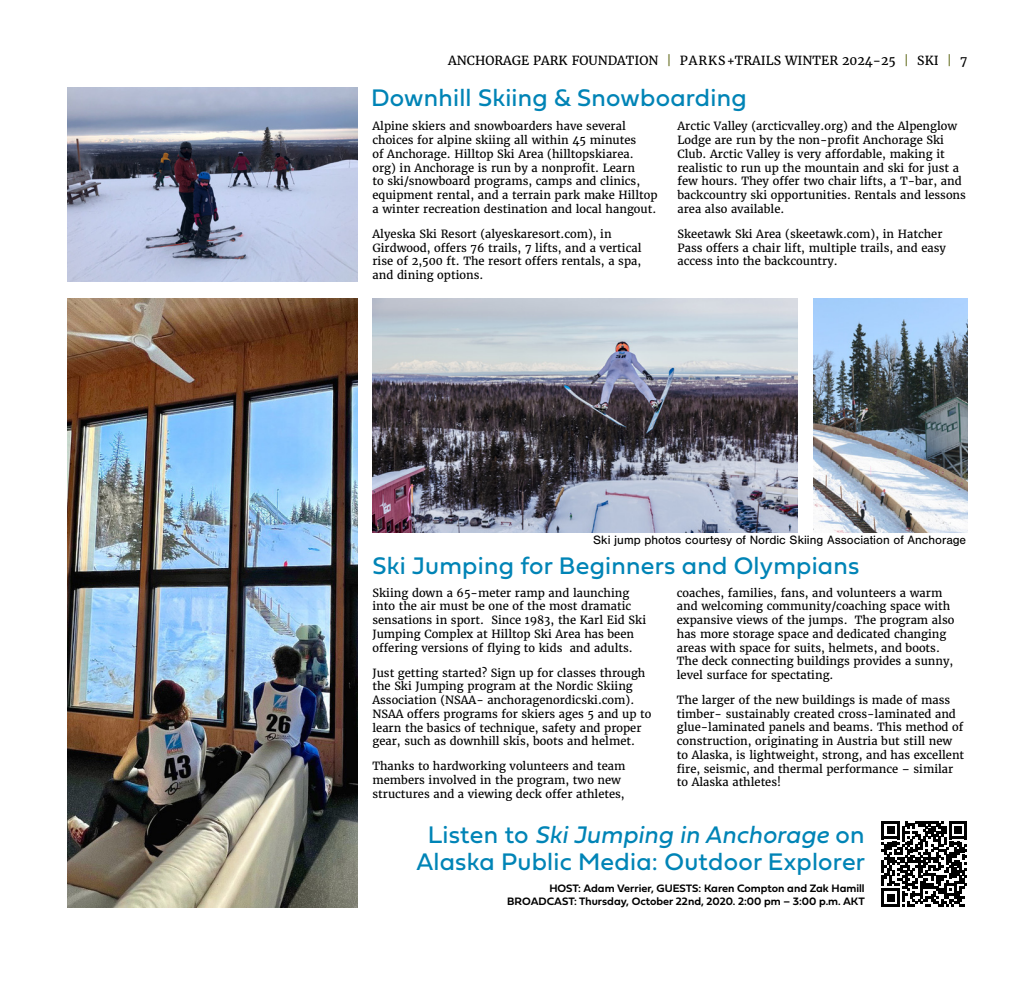
<style>
.page{position:relative;width:1035px;height:990px;background:#fff}
.page>*{position:absolute;margin:0;border:0;box-sizing:border-box;transform-origin:0 0}
.t1{font:25px "Fieldwork Geo Regular";letter-spacing:.01em;color:#0084b6}
.t2{font:italic 25px "Fieldwork";letter-spacing:.01em;color:#0084b6}
.t3{font:12.5px "Nimbus San";color:#000}
.t4{font:12.5px "Merriweather";color:#000}
.t5{font:12.5px "Merriweather";color:#737a35}
.t6{font:11.25px/13.8px "Merriweather";color:#000}
.t7{font:11.25px/13.8px "Fieldwork Geo Demibold";color:#000;text-align:right}
.s1{color:#737a35}
.s2{color:#000}
.s3{font-family:"Fieldwork Geo Regular";font-style:normal}
</style>
<div class="page">
<img style="left:68px;top:87px;width:290px;height:195px">
<img style="left:372px;top:298px;width:425px;height:234px">
<img style="left:68px;top:298px;width:290px;height:610px">
<svg style="left:882px;top:821px;width:85px;height:86px"></svg>
<img style="left:814px;top:298px;width:154px;height:234px">
<p class="t4" style="left:448px;top:53px;width:484px">ANCHORAGE PARK FOUNDATION <span class="s1">|</span> PARKS+TRAILS WINTER 2024-25 <span class="s1">|</span> Ski</p>
<p class="t5" style="left:947px;top:53px;width:22px">| <span class="s2">7</span></p>
<h1 class="t1" style="left:371px;top:78px;width:377px">Downhill Skiing &amp; Snowboarding</h1>
<p class="t6" style="left:373px;top:119px;width:287px">Alpine skiers and snowboarders have several choices for alpine skiing all within 45 minutes<br>of Anchorage. Hilltop Ski Area (hilltopskiarea. org) in Anchorage is run by a nonprofit. Learn<br>to ski/snowboard programs, camps and clinics, equipment rental, and a terrain park make Hilltop a winter recreation destination and local hangout.</p>
<p class="t6" style="left:373px;top:227px;width:270px">Alyeska Ski Resort (alyeskaresort.com), in Girdwood, offers 76 trails, 7 lifts, and a vertical rise of 2,500 ft. The resort offers rentals, a spa, and dining options.</p>
<p class="t6" style="left:678px;top:119px;width:290px">Arctic Valley (arcticvalley.org) and the Alpenglow Lodge are run by the non-profit Anchorage Ski Club. Arctic Valley is very affordable, making it realistic to run up the mountain and ski for just a few hours. They offer two chair lifts, a T-bar, and backcountry ski opportunities. Rentals and lessons area also available.</p>
<p class="t6" style="left:678px;top:227px;width:270px">Skeetawk Ski Area (skeetawk.com), in Hatcher<br>Pass offers a chair lift, multiple trails, and easy access into the backcountry.</p>
<p class="t3" style="left:593px;top:533px;width:375px">Ski jump photos courtesy of Nordic Skiing Association of Anchorage</p>
<h1 class="t1" style="left:372px;top:546px;width:488px">Ski Jumping for Beginners and Olympians</h1>
<p class="t6" style="left:677px;top:586px;width:279px">coaches, families, fans, and volunteers a warm and welcoming community/coaching space with expansive views of the jumps. The program also has more storage space and dedicated changing areas with space for suits, helmets, and boots.<br>The deck connecting buildings provides a sunny, level surface for spectating.</p>
<p class="t6" style="left:677px;top:693px;width:289px">The larger of the new buildings is made of mass timber- sustainably created cross-laminated and glue-laminated panels and beams. This method of construction, originating in Austria but still new to Alaska, is lightweight, strong, and has excellent fire, seismic, and thermal performance – similar to Alaska athletes!</p>
<h1 class="t2" style="left:428px;top:815px;width:438px"><span class="s3">Listen to</span> Ski Jumping in Anchorage <span class="s3">on</span></h1>
<h1 class="t1" style="left:416px;top:842px;width:450px">Alaska Public Media: Outdoor Explorer</h1>
<p class="t6" style="left:372px;top:586px;width:275px">Skiing down a 65-meter ramp and launching into the air must be one of the most dramatic sensations in sport. Since 1983, the Karl Eid Ski Jumping Complex at Hilltop Ski Area has been offering versions of flying to kids and adults.</p>
<p class="t6" style="left:372px;top:666px;width:281px">Just getting started? Sign up for classes through the Ski Jumping program at the Nordic Skiing Association (NSAA- anchoragenordicski.com).<br>NSAA offers programs for skiers ages 5 and up to learn the basics of technique, safety and proper gear, such as downhill skis, boots and helmet.</p>
<p class="t6" style="left:372px;top:759px;width:254px">Thanks to hardworking volunteers and team members involved in the program, two new structures and a viewing deck offer athletes,</p>
<p class="t7" style="left:507px;top:881px;width:359px">HOST: Adam Verrier, GUESTS: Karen Compton and Zak Hamill<br>BROADCAST: Thursday, October 22nd, 2020. 2:00 pm – 3:00 p.m. AKT</p>
</div>
